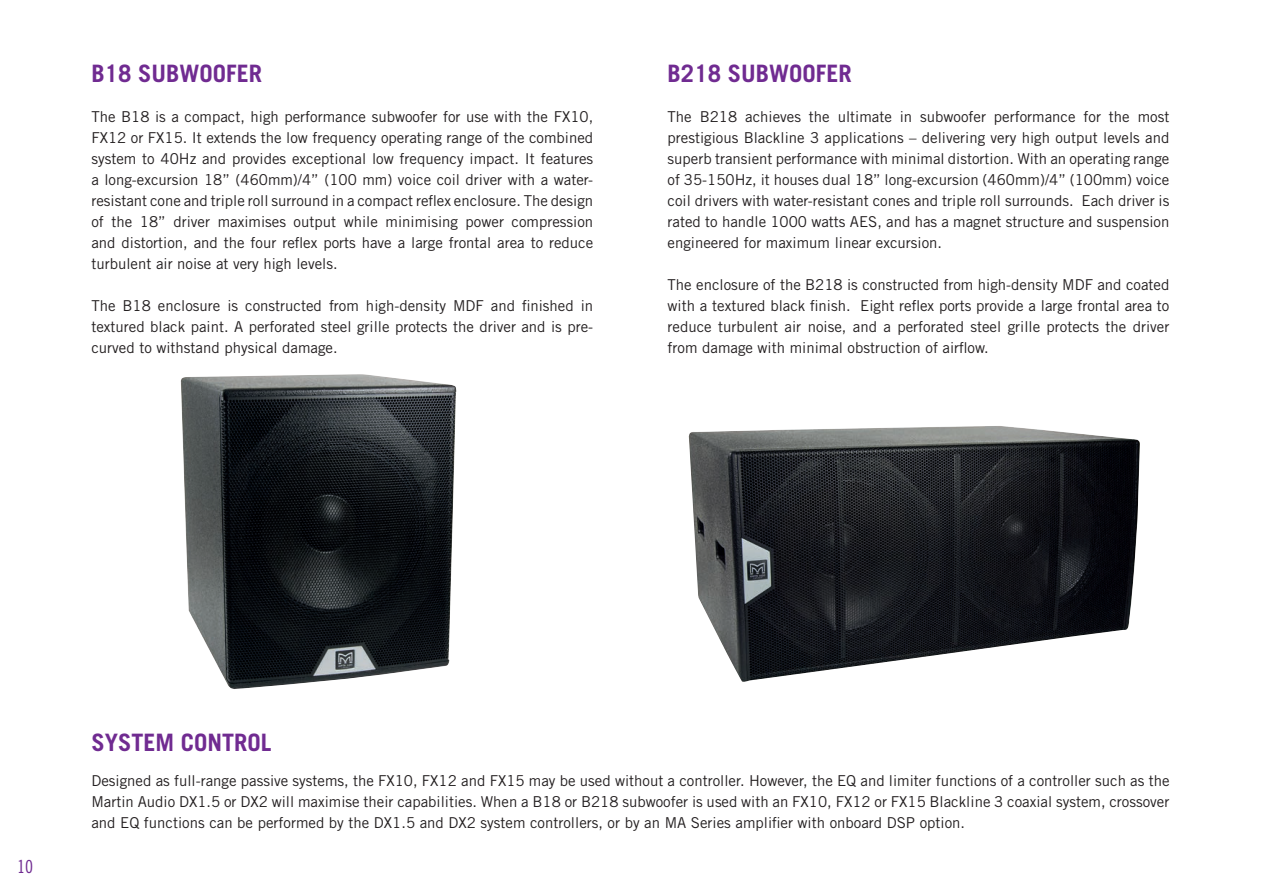
<style>
.page{position:relative;width:1263px;height:893px;background:#fff}
.page>*{position:absolute;margin:0;border:0;box-sizing:border-box;transform-origin:0 0}
.t1{font:700 24px "Trade Gothic";color:#702b91}
.t2{font:18px "Trade Gothic Cond Eighteen";color:#702b91}
.t3{font:15px/21px "Trade Gothic";color:#231f20;text-align:justify}
</style>
<div class="page">
<img style="left:180px;top:374px;width:276px;height:315px">
<img style="left:688px;top:426px;width:452px;height:256px">
<h1 class="t1" style="left:91px;top:59px;width:172px">B18 SUBWOOFER</h1>
<h1 class="t1" style="left:668px;top:59px;width:186px">B218 SUBWOOFER</h1>
<p class="t3" style="left:91px;top:106px;width:503px">The B18 is a compact, high performance subwoofer for use with the FX10, FX12 or FX15. It extends the low frequency operating range of the combined system to 40Hz and provides exceptional low frequency impact. It features a long-excursion 18” (460mm)/4” (100 mm) voice coil driver with a water&shy;resistant cone and triple roll surround in a compact reflex enclosure. The design of the 18” driver maximises output while minimising power compression and distortion, and the four reflex ports have a large frontal area to reduce turbulent air noise at very high levels.</p>
<p class="t3" style="left:91px;top:295px;width:503px">The B18 enclosure is constructed from high-density MDF and finished in textured black paint. A perforated steel grille protects the driver and is pre&shy;curved to withstand physical damage.</p>
<p class="t3" style="left:668px;top:106px;width:503px">The B218 achieves the ultimate in subwoofer performance for the most prestigious Blackline 3 applications – delivering very high output levels and superb transient performance with minimal distortion. With an operating range of 35-150Hz, it houses dual 18” long-excursion (460mm)/4” (100mm) voice coil drivers with water-resistant cones and triple roll surrounds. Each driver is rated to handle 1000 watts AES, and has a magnet structure and suspension engineered for maximum linear excursion.</p>
<p class="t3" style="left:668px;top:274px;width:503px">The enclosure of the B218 is constructed from high-density MDF and coated with a textured black finish. Eight reflex ports provide a large frontal area to reduce turbulent air noise, and a perforated steel grille protects the driver from damage with minimal obstruction of airflow.</p>
<p class="t2" style="left:17px;top:856px;width:17px">10</p>
<h1 class="t1" style="left:91px;top:728px;width:182px">SYSTEM CONTROL</h1>
<p class="t3" style="left:91px;top:769px;width:1079px">Designed as full-range passive systems, the FX10, FX12 and FX15 may be used without a controller. However, the EQ and limiter functions of a controller such as the Martin Audio DX1.5 or DX2 will maximise their capabilities. When a B18 or B218 subwoofer is used with an FX10, FX12 or FX15 Blackline 3 coaxial system, crossover and EQ functions can be performed by the DX1.5 and DX2 system controllers, or by an MA Series amplifier with onboard DSP option.</p>
</div>
